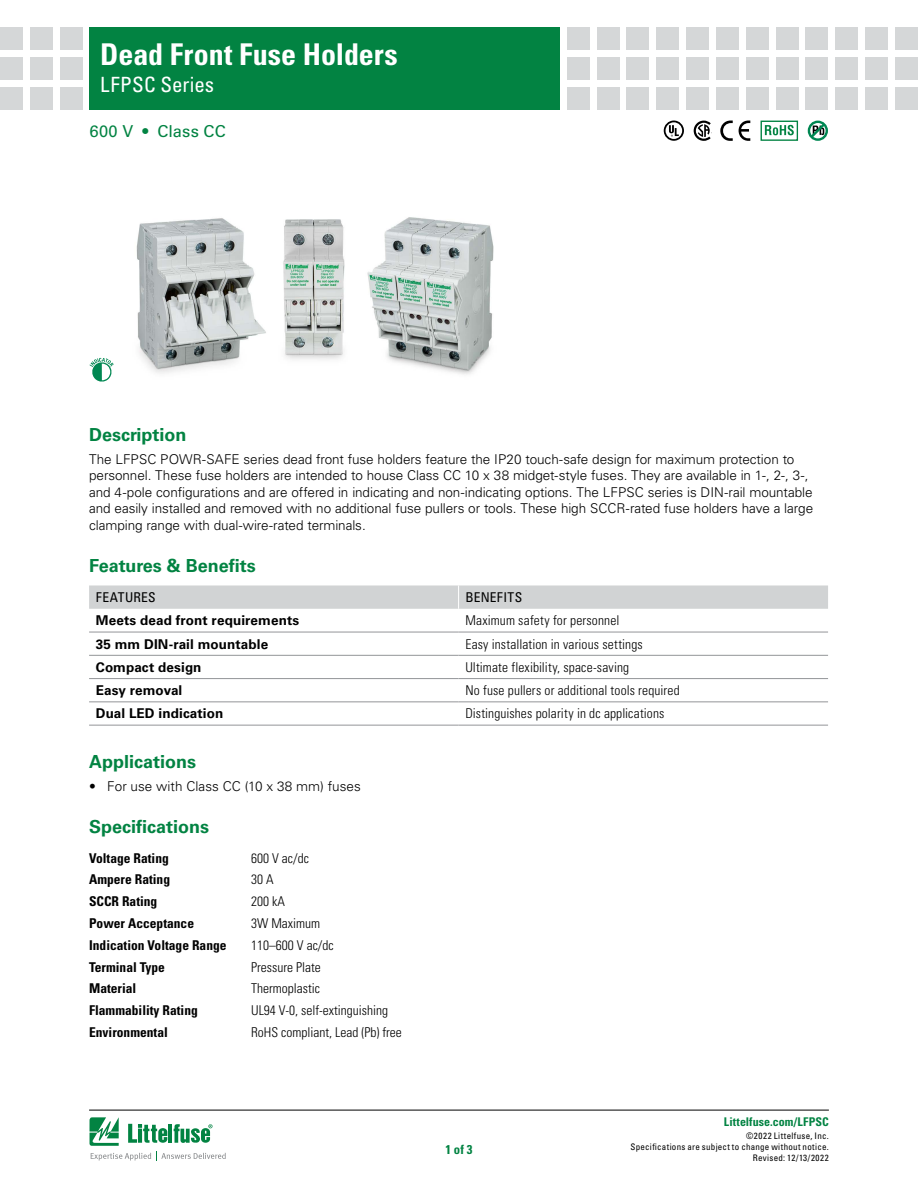
<style>
.page{position:relative;width:918px;height:1188px;background:#fff}
.page>*{position:absolute;margin:0;border:0;box-sizing:border-box;transform-origin:0 0}
.t1{font:700 condensed 30px "Univers LT Std";letter-spacing:-.005em;color:#fff}
.t2{font:condensed 21px "Univers LT Std";letter-spacing:.01em;color:#fff}
.FACTS_HEAD{font:700 18px "Univers LT Std";color:#028342}
.PRODUCT_SUBHEAD{font:16.5px "Univers LT Std";letter-spacing:.005em;color:#028342}
.Body_1{font:300 13.5px/16.5px "Univers LT Std";letter-spacing:-.005em;color:#000}
.Benefit_column_text{font:300 condensed 13.5px "Univers LT Std";letter-spacing:.01em;color:#000}
.Spec_Heading_column{font:700 condensed 13.5px "Univers LT Std";color:#000}
.Spec_Value_column{font:300 condensed 13.5px "Univers LT Std";color:#000}
.Feature_column_text{font:700 13.5px "Univers LT Std";letter-spacing:.01em;color:#000}
.F___B_header_text{font:condensed 13.5px "Univers LT Std";letter-spacing:.025em;color:#000}
.t3{font:700 condensed 12.75px "Univers LT Std";color:#028342}
.t4{font:700 condensed 12px "Univers LT Std";letter-spacing:.005em;color:#028342}
.t5{font:condensed 9px/10.8px "Univers LT Std";letter-spacing:.03em;color:#000;text-align:right}
</style>
<div class="page">
<hr style="left:89px;top:1110px;width:740px;height:1px;background:#000">
<svg style="left:90px;top:1117px;width:136px;height:44px"></svg>
<div style="left:90px;top:27px;width:470px;height:82px;background:#028342"></div>
<div style="left:60px;top:27px;width:23px;height:23px;background:#d5d7d8"></div>
<div style="left:60px;top:57px;width:23px;height:23px;background:#d5d7d8"></div>
<div style="left:60px;top:87px;width:23px;height:22px;background:#d5d7d8"></div>
<div style="left:30px;top:27px;width:23px;height:23px;background:#d5d7d8"></div>
<div style="left:30px;top:57px;width:23px;height:23px;background:#d5d7d8"></div>
<div style="left:30px;top:87px;width:23px;height:22px;background:#d5d7d8"></div>
<div style="left:0;top:27px;width:23px;height:23px;background:#d5d7d8"></div>
<div style="left:0;top:57px;width:23px;height:23px;background:#d5d7d8"></div>
<div style="left:0;top:87px;width:23px;height:22px;background:#d5d7d8"></div>
<div style="left:567px;top:27px;width:23px;height:23px;background:#d5d7d8"></div>
<div style="left:567px;top:57px;width:23px;height:23px;background:#d5d7d8"></div>
<div style="left:567px;top:87px;width:23px;height:22px;background:#d5d7d8"></div>
<div style="left:597px;top:27px;width:23px;height:23px;background:#d5d7d8"></div>
<div style="left:597px;top:57px;width:23px;height:23px;background:#d5d7d8"></div>
<div style="left:597px;top:87px;width:23px;height:22px;background:#d5d7d8"></div>
<div style="left:627px;top:27px;width:22px;height:23px;background:#d5d7d8"></div>
<div style="left:627px;top:57px;width:22px;height:23px;background:#d5d7d8"></div>
<div style="left:627px;top:87px;width:22px;height:22px;background:#d5d7d8"></div>
<div style="left:656px;top:27px;width:23px;height:23px;background:#d5d7d8"></div>
<div style="left:656px;top:57px;width:23px;height:23px;background:#d5d7d8"></div>
<div style="left:656px;top:87px;width:23px;height:22px;background:#d5d7d8"></div>
<div style="left:686px;top:27px;width:23px;height:23px;background:#d5d7d8"></div>
<div style="left:686px;top:57px;width:23px;height:23px;background:#d5d7d8"></div>
<div style="left:686px;top:87px;width:23px;height:22px;background:#d5d7d8"></div>
<div style="left:716px;top:27px;width:23px;height:23px;background:#d5d7d8"></div>
<div style="left:716px;top:57px;width:23px;height:23px;background:#d5d7d8"></div>
<div style="left:716px;top:87px;width:23px;height:22px;background:#d5d7d8"></div>
<div style="left:746px;top:27px;width:23px;height:23px;background:#d5d7d8"></div>
<div style="left:746px;top:57px;width:23px;height:23px;background:#d5d7d8"></div>
<div style="left:746px;top:87px;width:23px;height:22px;background:#d5d7d8"></div>
<div style="left:805px;top:27px;width:23px;height:23px;background:#d5d7d8"></div>
<div style="left:805px;top:57px;width:23px;height:23px;background:#d5d7d8"></div>
<div style="left:805px;top:87px;width:23px;height:22px;background:#d5d7d8"></div>
<div style="left:776px;top:27px;width:22px;height:23px;background:#d5d7d8"></div>
<div style="left:776px;top:57px;width:22px;height:23px;background:#d5d7d8"></div>
<div style="left:776px;top:87px;width:22px;height:22px;background:#d5d7d8"></div>
<div style="left:835px;top:27px;width:23px;height:23px;background:#d5d7d8"></div>
<div style="left:835px;top:57px;width:23px;height:23px;background:#d5d7d8"></div>
<div style="left:835px;top:87px;width:23px;height:22px;background:#d5d7d8"></div>
<div style="left:865px;top:27px;width:23px;height:23px;background:#d5d7d8"></div>
<div style="left:865px;top:57px;width:23px;height:23px;background:#d5d7d8"></div>
<div style="left:865px;top:87px;width:23px;height:22px;background:#d5d7d8"></div>
<div style="left:895px;top:27px;width:23px;height:23px;background:#d5d7d8"></div>
<div style="left:895px;top:57px;width:23px;height:23px;background:#d5d7d8"></div>
<div style="left:895px;top:87px;width:23px;height:22px;background:#d5d7d8"></div>
<img style="left:113px;top:217px;width:381px;height:158px">
<svg style="left:808px;top:121px;width:20px;height:20px"></svg>
<svg style="left:694px;top:121px;width:17px;height:20px"></svg>
<svg style="left:720px;top:121px;width:13px;height:20px"></svg>
<svg style="left:739px;top:121px;width:11px;height:20px"></svg>
<svg style="left:89px;top:585px;width:739px;height:24px;background:#d2d4d5"></svg>
<hr style="left:89px;top:632px;width:370px;height:1px;background:#939598">
<hr style="left:459px;top:632px;width:369px;height:1px;background:#939598">
<hr style="left:89px;top:655px;width:370px;height:1px;background:#939598">
<hr style="left:459px;top:655px;width:369px;height:1px;background:#939598">
<hr style="left:89px;top:678px;width:370px;height:1px;background:#939598">
<hr style="left:459px;top:678px;width:369px;height:1px;background:#939598">
<hr style="left:89px;top:701px;width:370px;height:1px;background:#939598">
<hr style="left:459px;top:701px;width:369px;height:1px;background:#939598">
<hr style="left:89px;top:725px;width:370px;height:1px;background:#939598">
<hr style="left:459px;top:725px;width:369px;height:1px;background:#939598">
<svg style="left:765px;top:125px;width:29px;height:10px"></svg>
<div style="left:761px;top:121px;width:37px;height:20px;border:1px solid #028342"></div>
<svg style="left:90px;top:358px;width:23px;height:24px"></svg>
<svg style="left:664px;top:121px;width:20px;height:20px"></svg>
<h1 class="t1" style="left:100px;top:36px;width:299px">Dead Front Fuse Holders</h1>
<h2 class="t2" style="left:100px;top:71px;width:115px">LFPSC Series</h2>
<p class="PRODUCT_SUBHEAD" style="left:90px;top:122px;width:138px">600 V • Class CC</p>
<p class="FACTS_HEAD" style="left:89px;top:424px;width:99px">Description</p>
<p class="Body_1" style="left:89px;top:451px;width:726px">The LFPSC POWR-SAFE series dead front fuse holders feature the IP20 touch-safe design for maximum protection to personnel. These fuse holders are intended to house Class CC 10 x 38 midget-style fuses. They are available in 1-, 2-, 3-, and 4-pole configurations and are offered in indicating and non-indicating options. The LFPSC series is DIN-rail mountable and easily installed and removed with no additional fuse pullers or tools. These high SCCR-rated fuse holders have a large clamping range with dual-wire-rated terminals.</p>
<p class="FACTS_HEAD" style="left:89px;top:555px;width:168px">Features &amp; Benefits</p>
<p class="F___B_header_text" style="left:96px;top:589px;width:61px">FEATURES</p>
<p class="F___B_header_text" style="left:465px;top:589px;width:58px">BENEFITS</p>
<p class="Feature_column_text" style="left:96px;top:613px;width:205px">Meets dead front requirements</p>
<p class="Benefit_column_text" style="left:465px;top:612px;width:156px">Maximum safety for personnel</p>
<p class="Feature_column_text" style="left:96px;top:636px;width:174px">35 mm DIN-rail mountable</p>
<p class="Benefit_column_text" style="left:465px;top:636px;width:179px">Easy installation in various settings</p>
<p class="Feature_column_text" style="left:96px;top:659px;width:107px">Compact design</p>
<p class="Benefit_column_text" style="left:465px;top:659px;width:165px">Ultimate flexibility, space-saving</p>
<p class="Feature_column_text" style="left:96px;top:682px;width:88px">Easy removal</p>
<p class="Benefit_column_text" style="left:465px;top:682px;width:216px">No fuse pullers or additional tools required</p>
<p class="Feature_column_text" style="left:96px;top:706px;width:129px">Dual LED indication</p>
<p class="Benefit_column_text" style="left:465px;top:706px;width:201px">Distinguishes polarity in dc applications</p>
<p class="FACTS_HEAD" style="left:89px;top:751px;width:109px">Applications</p>
<p class="Body_1" style="left:89px;top:778px;width:273px">• For use with Class CC (10 x 38 mm) fuses</p>
<p class="FACTS_HEAD" style="left:89px;top:816px;width:122px">Specifications</p>
<p class="Spec_Heading_column" style="left:89px;top:850px;width:81px">Voltage Rating</p>
<p class="Spec_Value_column" style="left:251px;top:850px;width:59px">600 V ac/dc</p>
<p class="Spec_Heading_column" style="left:89px;top:871px;width:82px">Ampere Rating</p>
<p class="Spec_Value_column" style="left:251px;top:872px;width:24px">30 A</p>
<p class="Spec_Heading_column" style="left:89px;top:893px;width:70px">SCCR Rating</p>
<p class="Spec_Value_column" style="left:251px;top:893px;width:35px">200 kA</p>
<p class="Spec_Heading_column" style="left:89px;top:915px;width:107px">Power Acceptance</p>
<p class="Spec_Value_column" style="left:251px;top:915px;width:70px">3W Maximum</p>
<p class="Spec_Heading_column" style="left:89px;top:937px;width:139px">Indication Voltage Range</p>
<p class="Spec_Value_column" style="left:251px;top:937px;width:84px">110–600 V ac/dc</p>
<p class="Spec_Heading_column" style="left:89px;top:958px;width:77px">Terminal Type</p>
<p class="Spec_Value_column" style="left:251px;top:959px;width:71px">Pressure Plate</p>
<p class="Spec_Heading_column" style="left:89px;top:980px;width:49px">Material</p>
<p class="Spec_Value_column" style="left:251px;top:980px;width:70px">Thermoplastic</p>
<p class="Spec_Heading_column" style="left:89px;top:1002px;width:110px">Flammability Rating</p>
<p class="Spec_Value_column" style="left:251px;top:1002px;width:138px">UL94 V-0, self-extinguishing</p>
<p class="Spec_Heading_column" style="left:89px;top:1024px;width:80px">Environmental</p>
<p class="Spec_Value_column" style="left:251px;top:1024px;width:152px">RoHS compliant, Lead (Pb) free</p>
<p class="t3" style="left:445px;top:1142px;width:29px">1 of 3</p>
<p class="t4" style="left:724px;top:1115px;width:106px">Littelfuse.com/LFPSC</p>
<p class="t5" style="left:631px;top:1131px;width:200px">©2022 Littelfuse, Inc.<br>Specifications are subject to change without notice.<br>Revised: 12/13/2022</p>
</div>
